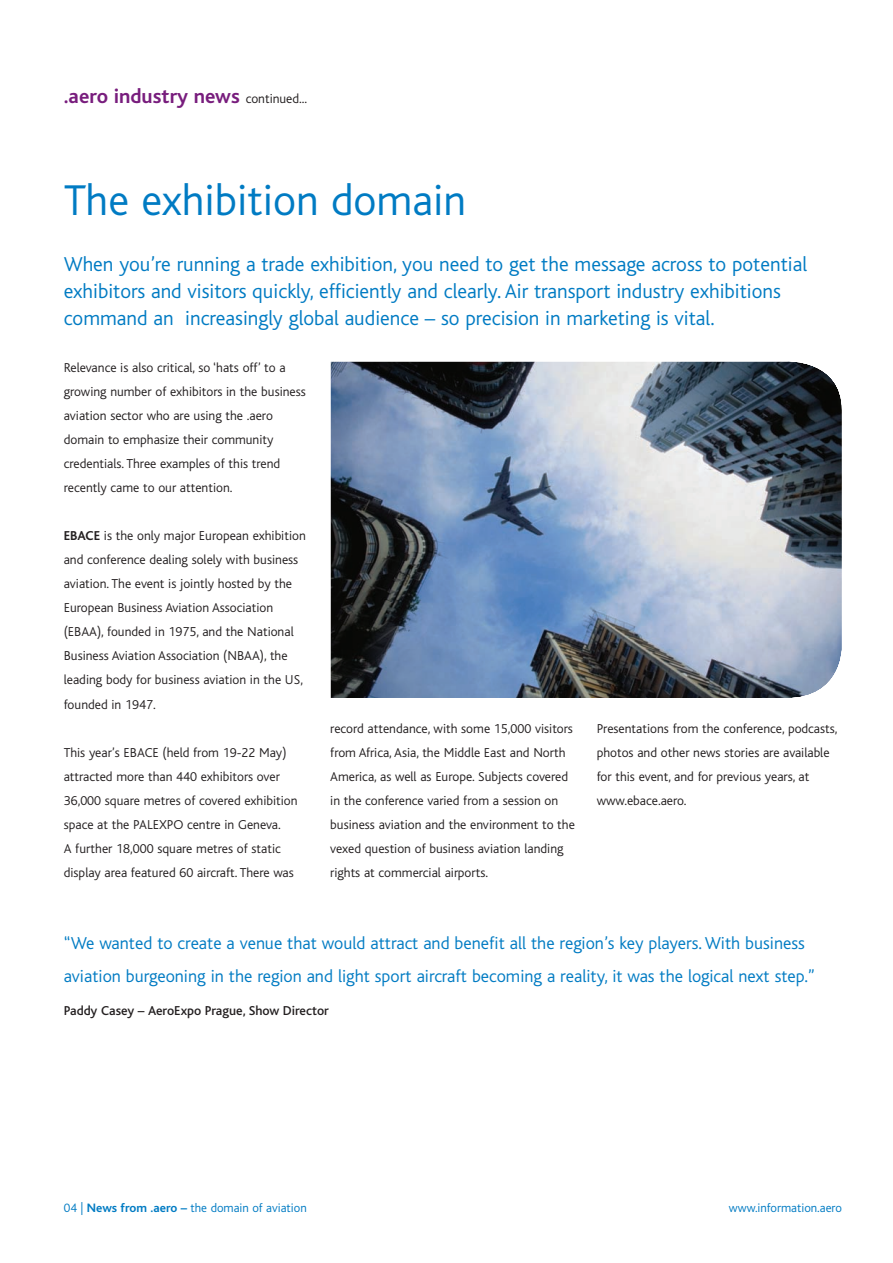
<style>
.page{position:relative;width:893px;height:1263px;background:#fff}
.page>*{position:absolute;margin:0;border:0;box-sizing:border-box;transform-origin:0 0}
.t1{font:300 45px "Bliss";color:#007bc3}
.t2{font:300 21px/27px "Bliss";color:#007bc3}
.t3{font:700 21px "Bliss";color:#781d7d}
.t4{font:300 18px/33px "Bliss";color:#007bc3}
.t5{font:300 13.5px/24px "Bliss";color:#231f20}
.t6{font:500 13.5px "Bliss";color:#231f20}
.t7{font:300 12.75px "Bliss";color:#007bc3}
.s1{font-weight:300;font-size:13.5px;color:#231f20}
.s2{font-weight:700}
</style>
<div class="page">
<img style="left:330px;top:361px;width:512px;height:337px">
<h2 class="t3" style="left:64px;top:89px;width:245px">.aero industry news <span class="s1">continued...</span></h2>
<h1 class="t1" style="left:64px;top:185px;width:404px">The exhibition domain</h1>
<p class="t2" style="left:64px;top:253px;width:745px">When you’re running a trade exhibition, you need to get the message across to potential exhibitors and visitors quickly, efficiently and clearly. Air transport industry exhibitions command an increasingly global audience – so precision in marketing is vital.</p>
<p class="t5" style="left:64px;top:357px;width:244px">Relevance is also critical, so ‘hats off’ to a growing number of exhibitors in the business aviation sector who are using the .aero domain to emphasize their community credentials. Three examples of this trend recently came to our attention.</p>
<p class="t5" style="left:64px;top:525px;width:244px"><span class="s2">EBACE</span> is the only major European exhibition and conference dealing solely with business aviation. The event is jointly hosted by the European Business Aviation Association (EBAA), founded in 1975, and the National Business Aviation Association (NBAA), the leading body for business aviation in the US, founded in 1947.</p>
<p class="t5" style="left:64px;top:741px;width:235px">This year’s EBACE (held from 19-22 May) attracted more than 440 exhibitors over 36,000 square metres of covered exhibition space at the PALEXPO centre in Geneva.<br>A further 18,000 square metres of static display area featured 60 aircraft. There was</p>
<p class="t5" style="left:330px;top:717px;width:246px">record attendance, with some 15,000 visitors from Africa, Asia, the Middle East and North America, as well as Europe. Subjects covered in the conference varied from a session on business aviation and the environment to the vexed question of business aviation landing rights at commercial airports.</p>
<p class="t5" style="left:597px;top:717px;width:242px">Presentations from the conference, podcasts, photos and other news stories are available for this event, and for previous years, at www.ebace.aero.</p>
<h3 class="t4" style="left:64px;top:929px;width:753px">“We wanted to create a venue that would attract and benefit all the region’s key players. With business aviation burgeoning in the region and light sport aircraft becoming a reality, it was the logical next step.”</h3>
<p class="t6" style="left:64px;top:1006px;width:267px">Paddy Casey – AeroExpo Prague, Show Director</p>
<p class="t7" style="left:64px;top:1204px;width:244px">04 | <span class="s2">News from .aero –</span> the domain of aviation</p>
<p class="t7" style="left:729px;top:1204px;width:114px">www.information.aero</p>
</div>
